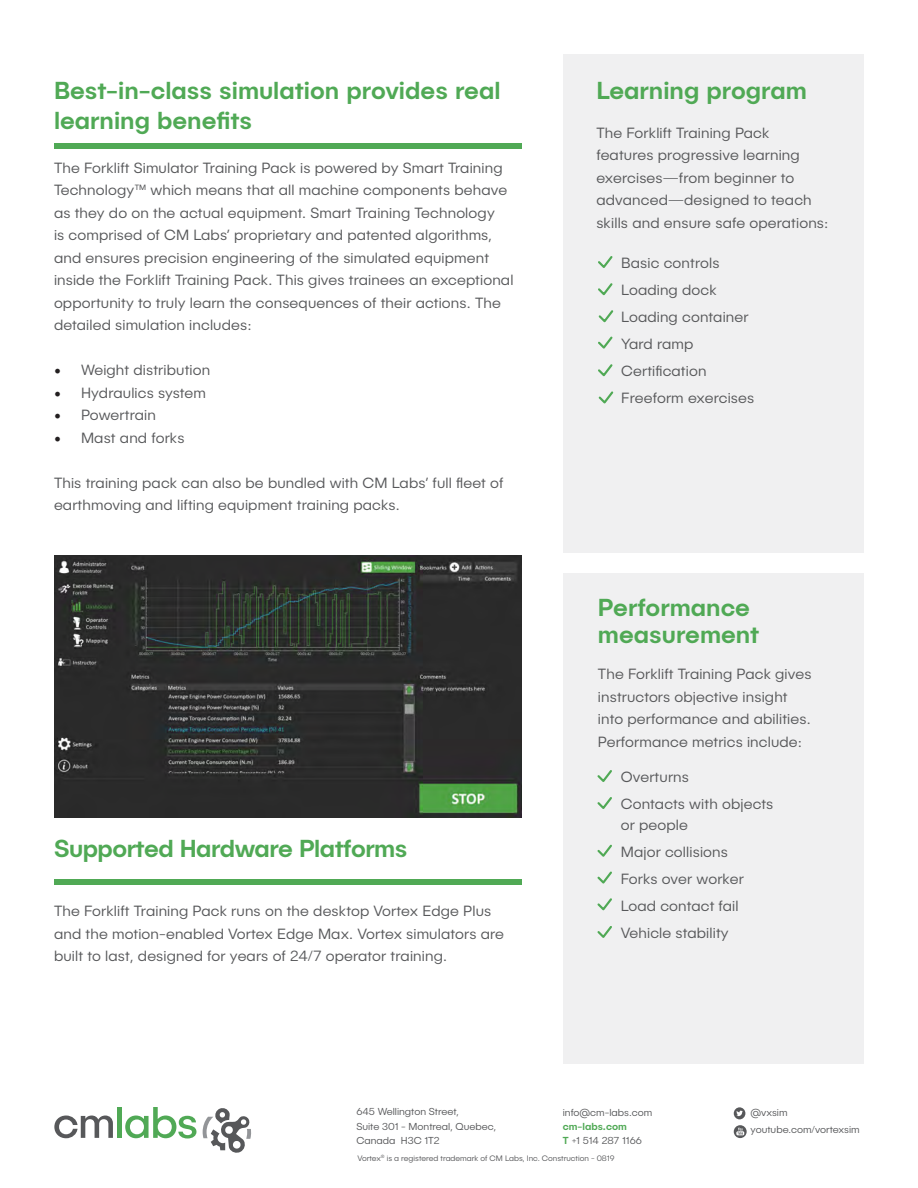
<style>
.page{position:relative;width:918px;height:1188px;background:#fff}
.page>*{position:absolute;margin:0;border:0;box-sizing:border-box;transform-origin:0 0}
.t1{font:500 24.75px/27px "Publica Sans";color:#50a955}
.t2{font:500 24.75px "Publica Sans";letter-spacing:-.02em;color:#50a955}
.t3{font:300 15px/22.5px "Publica Sans";letter-spacing:.01em;color:#57585a}
.t4{font:300 10.2px "Publica Sans";color:#57585a}
.t5{font:500 10.2px "Publica Sans";color:#50a955}
.t6{font:300 7.95px "Publica Sans";color:#57585a}
.s1{font-family:"Minion Pro";font-weight:400;font-size:18px;color:#231f20}
.s2{font-weight:500;color:#50a955}
</style>
<div class="page">
<div style="left:563px;top:573px;width:301px;height:491px;background:#f0f0f1"></div>
<div style="left:563px;top:54px;width:301px;height:499px;background:#f0f0f1"></div>
<svg style="left:597px;top:871px;width:15px;height:13px"></svg>
<svg style="left:597px;top:844px;width:15px;height:13px"></svg>
<svg style="left:597px;top:898px;width:15px;height:13px"></svg>
<svg style="left:597px;top:926px;width:15px;height:12px"></svg>
<svg style="left:598px;top:364px;width:15px;height:13px"></svg>
<svg style="left:598px;top:283px;width:15px;height:13px"></svg>
<svg style="left:597px;top:797px;width:15px;height:12px"></svg>
<svg style="left:597px;top:770px;width:15px;height:12px"></svg>
<svg style="left:598px;top:336px;width:15px;height:13px"></svg>
<svg style="left:598px;top:256px;width:15px;height:12px"></svg>
<svg style="left:598px;top:391px;width:16px;height:13px"></svg>
<svg style="left:598px;top:310px;width:16px;height:13px"></svg>
<div style="left:54px;top:880px;width:467px;height:5px;background:#50a955"></div>
<div style="left:54px;top:143px;width:467px;height:5px;background:#50a955"></div>
<img style="left:54px;top:555px;width:467px;height:263px">
<svg style="left:54px;top:1116px;width:59px;height:22px"></svg>
<div style="left:117px;top:1107px;width:5px;height:31px;background:#50a955"></div>
<svg style="left:125px;top:1107px;width:71px;height:32px"></svg>
<svg style="left:203px;top:1108px;width:49px;height:45px"></svg>
<svg style="left:734px;top:1107px;width:11px;height:12px"></svg>
<svg style="left:734px;top:1125px;width:13px;height:13px"></svg>
<p class="t1" style="left:54px;top:75px;width:448px;line-height:30px">Best-in-class simulation provides real learning benefits</p>
<p class="t3" style="left:54px;top:156px;width:461px">The Forklift Simulator Training Pack is powered by Smart Training Technology™ which means that all machine components behave as they do on the actual equipment. Smart Training Technology<br>is comprised of CM Labs’ proprietary and patented algorithms, and ensures precision engineering of the simulated equipment inside the Forklift Training Pack. This gives trainees an exceptional opportunity to truly learn the consequences of their actions. The detailed simulation includes:</p>
<p class="t3" style="left:54px;top:359px;width:158px"><span class="s1">•</span> Weight distribution</p>
<p class="t3" style="left:54px;top:381px;width:154px"><span class="s1">•</span> Hydraulics system</p>
<p class="t3" style="left:54px;top:404px;width:103px"><span class="s1">•</span> Powertrain</p>
<p class="t3" style="left:54px;top:426px;width:132px"><span class="s1">•</span> Mast and forks</p>
<p class="t3" style="left:54px;top:471px;width:451px">This training pack can also be bundled with CM Labs’ full fleet of earthmoving and lifting equipment training packs.</p>
<p class="t2" style="left:54px;top:832px;width:355px">Supported Hardware Platforms</p>
<p class="t3" style="left:54px;top:900px;width:452px">The Forklift Training Pack runs on the desktop Vortex Edge Plus and the motion-enabled Vortex Edge Max. Vortex simulators are built to last, designed for years of 24/7 operator training.</p>
<p class="t1" style="left:596px;top:76px;width:212px">Learning program</p>
<p class="t3" style="left:596px;top:121px;width:234px">The Forklift Training Pack features progressive learning exercises—from beginner to advanced—designed to teach skills and ensure safe operations:</p>
<p class="t3" style="left:621px;top:251px;width:100px">Basic controls</p>
<p class="t3" style="left:621px;top:278px;width:97px">Loading dock</p>
<p class="t3" style="left:621px;top:305px;width:129px">Loading container</p>
<p class="t3" style="left:621px;top:332px;width:74px">Yard ramp</p>
<p class="t3" style="left:621px;top:359px;width:87px">Certification</p>
<p class="t3" style="left:621px;top:386px;width:135px">Freeform exercises</p>
<p class="t1" style="left:598px;top:593px;width:163px">Performance measurement</p>
<p class="t3" style="left:598px;top:662px;width:215px">The Forklift Training Pack gives instructors objective insight into performance and abilities.<br>Performance metrics include:</p>
<p class="t3" style="left:621px;top:765px;width:70px">Overturns</p>
<p class="t3" style="left:621px;top:793px;width:154px;line-height:21px">Contacts with objects or people</p>
<p class="t3" style="left:621px;top:840px;width:109px">Major collisions</p>
<p class="t3" style="left:621px;top:867px;width:125px">Forks over worker</p>
<p class="t3" style="left:621px;top:894px;width:119px">Load contact fail</p>
<p class="t3" style="left:621px;top:921px;width:109px">Vehicle stability</p>
<p class="t4" style="left:356px;top:1105px;width:104px">645 Wellington Street,</p>
<p class="t4" style="left:356px;top:1120px;width:141px">Suite 301 - Montreal, Quebec,</p>
<p class="t4" style="left:356px;top:1134px;width:85px">Canada H3C 1T2</p>
<p class="t6" style="left:357px;top:1153px;width:259px">Vortex<sup>®</sup> is a registered trademark of CM Labs, Inc. Construction - 0819</p>
<p class="t4" style="left:563px;top:1106px;width:91px">info@cm-labs.com</p>
<p class="t5" style="left:563px;top:1120px;width:66px">cm-labs.com</p>
<p class="t4" style="left:563px;top:1134px;width:81px"><span class="s2">T</span> +1 514 287 1166</p>
<p class="t4" style="left:751px;top:1106px;width:39px">@vxsim</p>
<p class="t4" style="left:751px;top:1124px;width:111px">youtube.com/vortexsim</p>
</div>
